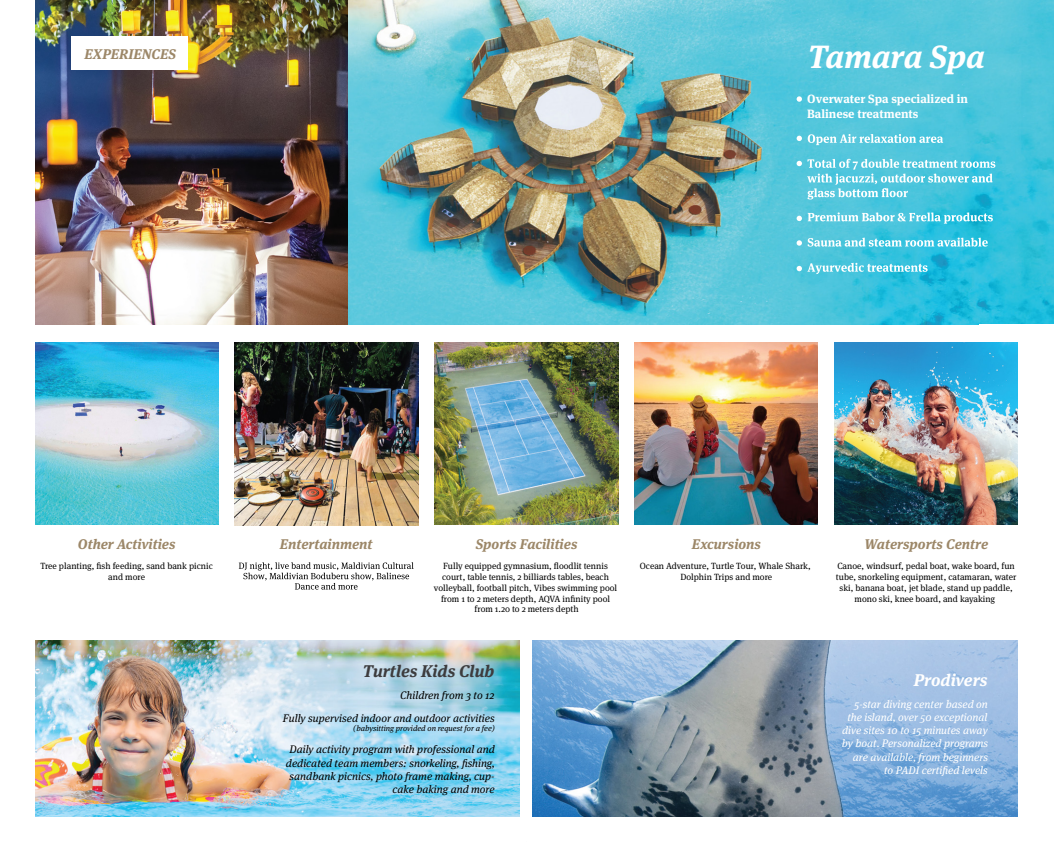
<style>
.page{position:relative;width:1054px;height:842px;background:#fff}
.page>*{position:absolute;margin:0;border:0;box-sizing:border-box;transform-origin:0 0}
.t1{font:italic 700 32.1px "Meta Serif Pro";color:#fff}
.t2{font:italic 700 16.9px "Meta Serif Pro";color:#3d3c3e}
.t3{font:italic 700 16.9px "Meta Serif Pro";color:#fff}
.t4{font:italic 700 14px "Meta Serif Pro";color:#9c8768}
.t5{font:700 12px/14.4px "Meta Serif Pro";color:#fff}
.t6{font:italic 11px/13.2px "Meta Serif Pro";color:#000;text-align:right}
.t7{font:italic 11px/13.2px "Meta Serif Pro";color:#fff;text-align:right}
.t8{font:9px/10.8px "Meta Serif Pro";color:#000;text-align:center}
.t9{font:italic 8px "Meta Serif Pro";color:#000}
</style>
<div class="page">
<img style="left:347px;top:0;width:707px;height:324px">
<img style="left:35px;top:0;width:312px;height:324px">
<img style="left:235px;top:342px;width:183px;height:184px">
<img style="left:834px;top:342px;width:184px;height:182px">
<img style="left:635px;top:342px;width:183px;height:182px">
<img style="left:435px;top:342px;width:183px;height:182px">
<img style="left:35px;top:342px;width:183px;height:182px">
<img style="left:35px;top:640px;width:485px;height:176px">
<img style="left:533px;top:640px;width:485px;height:176px">
<div style="left:71px;top:37px;width:117px;height:33px;background:#fff"></div>
<svg style="left:239px;top:562px;width:175px;height:28px"></svg>
<svg style="left:808px;top:134px;width:135px;height:11px"></svg>
<svg style="left:808px;top:212px;width:185px;height:12px;background:#75d2e5"></svg>
<svg style="left:808px;top:238px;width:180px;height:9px"></svg>
<svg style="left:797px;top:96px;width:5px;height:6px"></svg>
<svg style="left:797px;top:136px;width:5px;height:5px"></svg>
<svg style="left:797px;top:159px;width:198px;height:40px;background:#6dd0e3"></svg>
<svg style="left:797px;top:216px;width:5px;height:5px"></svg>
<svg style="left:797px;top:240px;width:5px;height:6px"></svg>
<svg style="left:797px;top:263px;width:131px;height:11px"></svg>
<h3 class="t4" style="left:85px;top:43px;width:93px">EXPERIENCES</h3>
<h1 class="t1" style="left:808px;top:31px;width:178px">Tamara Spa</h1>
<h3 class="t5" style="left:807px;top:91px;width:162px">Overwater Spa specialized in<br>Balinese treatments</h3>
<h3 class="t4" style="left:78px;top:532px;width:99px">Other Activities</h3>
<p class="t8" style="left:40px;top:560px;width:174px">Tree planting, fish feeding, sand bank picnic and more</p>
<h3 class="t4" style="left:280px;top:532px;width:94px">Entertainment</h3>
<h3 class="t4" style="left:476px;top:532px;width:103px">Sports Facilities</h3>
<p class="t8" style="left:434px;top:560px;width:185px">Fully equipped gymnasium, floodlit tennis court, table tennis, 2 billiards tables, beach volleyball, football pitch, Vibes swimming pool from 1 to 2 meters depth, AQVA infinity pool from 1.20 to 2 meters depth</p>
<h2 class="t2" style="left:363px;top:657px;width:133px">Turtles Kids Club</h2>
<p class="t6" style="left:400px;top:688px;width:96px">Children from 3 to 12</p>
<p class="t6" style="left:283px;top:711px;width:213px">Fully supervised indoor and outdoor activities</p>
<p class="t9" style="left:353px;top:723px;width:143px">(babysitting provided on request for a fee)</p>
<p class="t6" style="left:286px;top:742px;width:210px">Daily activity program with professional and dedicated team members: snorkeling, fishing, sandbank picnics, photo frame making, cup&shy;cake baking and more</p>
<h3 class="t4" style="left:692px;top:532px;width:70px">Excursions</h3>
<h3 class="t4" style="left:865px;top:532px;width:125px">Watersports Centre</h3>
<p class="t8" style="left:640px;top:560px;width:172px">Ocean Adventure, Turtle Tour, Whale Shark,<br>Dolphin Trips and more</p>
<p class="t8" style="left:836px;top:560px;width:182px">Canoe, windsurf, pedal boat, wake board, fun tube, snorkeling equipment, catamaran, water ski, banana boat, jet blade, stand up paddle, mono ski, knee board, and kayaking</p>
<h2 class="t3" style="left:914px;top:666px;width:75px">Prodivers</h2>
<p class="t7" style="left:842px;top:697px;width:148px">5-star diving center based on the island, over 50 exceptional dive sites 10 to 15 minutes away by boat. Personalized programs are available, from beginners to PADI certified levels</p>
</div>
